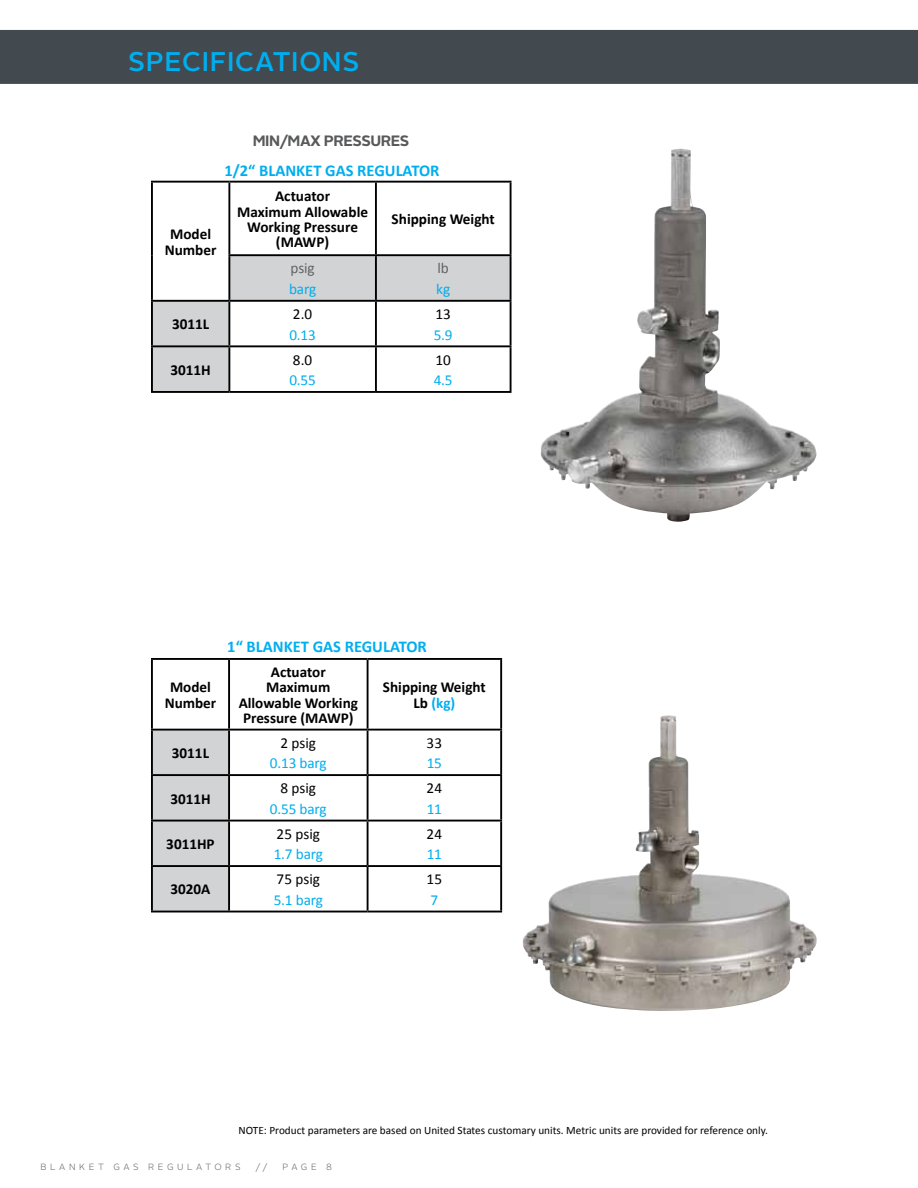
<style>
.page{position:relative;width:918px;height:1188px;background:#fff}
.page>*{position:absolute;margin:0;border:0;box-sizing:border-box;transform-origin:0 0}
.t1{font:500 27px "Alright Sans";letter-spacing:.025em;color:#00aeef}
.t2{font:700 16.5px "Calibri";color:#00aeef}
.t3{font:700 15.15px/15.1px "Calibri";color:#000;text-align:center}
.t4{font:15.15px "Calibri";letter-spacing:-.01em;color:#00aeef}
.t5{font:15.15px "Calibri";color:#000}
.t6{font:15.15px "Calibri";letter-spacing:-.01em;color:#626365}
.t7{font:700 15px "Alright Sans";letter-spacing:-.03em;color:#58595b}
.t8{font:11.25px "Calibri";color:#000}
.t9{font:300 9px "Alright Sans";letter-spacing:.4em;color:#636466}
.s1{color:#00aeef}
</style>
<div class="page">
<div style="left:0;top:30px;width:918px;height:54px;background:#434a4f"></div>
<svg style="left:153px;top:256px;width:357px;height:135px"></svg>
<hr style="left:151px;top:181px;width:78px;height:2px;background:#000">
<hr style="left:151px;top:183px;width:2px;height:72px;background:#000">
<hr style="left:229px;top:181px;width:147px;height:2px;background:#000">
<hr style="left:228px;top:183px;width:2px;height:71px;background:#000">
<hr style="left:376px;top:181px;width:136px;height:2px;background:#000">
<hr style="left:375px;top:183px;width:2px;height:71px;background:#000">
<hr style="left:510px;top:183px;width:2px;height:71px;background:#000">
<hr style="left:151px;top:255px;width:2px;height:45px;background:#000">
<hr style="left:228px;top:254px;width:148px;height:2px;background:#000">
<hr style="left:228px;top:256px;width:2px;height:44px;background:#000">
<hr style="left:376px;top:254px;width:136px;height:2px;background:#000">
<hr style="left:375px;top:256px;width:2px;height:44px;background:#000">
<hr style="left:510px;top:256px;width:2px;height:44px;background:#000">
<hr style="left:151px;top:300px;width:78px;height:2px;background:#000">
<hr style="left:151px;top:302px;width:2px;height:43px;background:#000">
<hr style="left:229px;top:300px;width:147px;height:2px;background:#000">
<hr style="left:228px;top:302px;width:2px;height:43px;background:#000">
<hr style="left:376px;top:300px;width:136px;height:2px;background:#000">
<hr style="left:375px;top:302px;width:2px;height:43px;background:#000">
<hr style="left:510px;top:302px;width:2px;height:43px;background:#000">
<hr style="left:151px;top:345px;width:78px;height:2px;background:#000">
<hr style="left:151px;top:347px;width:2px;height:44px;background:#000">
<hr style="left:229px;top:345px;width:147px;height:2px;background:#000">
<hr style="left:228px;top:347px;width:2px;height:44px;background:#000">
<hr style="left:376px;top:345px;width:136px;height:2px;background:#000">
<hr style="left:375px;top:347px;width:2px;height:44px;background:#000">
<hr style="left:510px;top:347px;width:2px;height:44px;background:#000">
<hr style="left:151px;top:391px;width:78px;height:2px;background:#000">
<hr style="left:229px;top:391px;width:147px;height:2px;background:#000">
<hr style="left:376px;top:391px;width:136px;height:2px;background:#000">
<div style="left:153px;top:731px;width:75px;height:180px;background:#d1d3d4"></div>
<hr style="left:151px;top:658px;width:78px;height:2px;background:#000">
<hr style="left:151px;top:660px;width:2px;height:69px;background:#000">
<hr style="left:229px;top:658px;width:139px;height:2px;background:#000">
<hr style="left:228px;top:660px;width:2px;height:69px;background:#000">
<hr style="left:368px;top:658px;width:134px;height:2px;background:#000">
<hr style="left:367px;top:660px;width:2px;height:69px;background:#000">
<hr style="left:500px;top:660px;width:2px;height:69px;background:#000">
<hr style="left:151px;top:729px;width:78px;height:2px;background:#000">
<hr style="left:151px;top:731px;width:2px;height:43px;background:#000">
<hr style="left:229px;top:729px;width:139px;height:2px;background:#000">
<hr style="left:228px;top:731px;width:2px;height:43px;background:#000">
<hr style="left:368px;top:729px;width:134px;height:2px;background:#000">
<hr style="left:367px;top:731px;width:2px;height:43px;background:#000">
<hr style="left:500px;top:731px;width:2px;height:43px;background:#000">
<hr style="left:151px;top:774px;width:78px;height:2px;background:#000">
<hr style="left:151px;top:776px;width:2px;height:44px;background:#000">
<hr style="left:229px;top:774px;width:139px;height:2px;background:#000">
<hr style="left:228px;top:776px;width:2px;height:44px;background:#000">
<hr style="left:368px;top:774px;width:134px;height:2px;background:#000">
<hr style="left:367px;top:776px;width:2px;height:44px;background:#000">
<hr style="left:500px;top:776px;width:2px;height:44px;background:#000">
<hr style="left:151px;top:820px;width:78px;height:2px;background:#000">
<hr style="left:151px;top:822px;width:2px;height:43px;background:#000">
<hr style="left:229px;top:820px;width:139px;height:2px;background:#000">
<hr style="left:228px;top:822px;width:2px;height:43px;background:#000">
<hr style="left:368px;top:820px;width:134px;height:2px;background:#000">
<hr style="left:367px;top:822px;width:2px;height:43px;background:#000">
<hr style="left:500px;top:822px;width:2px;height:43px;background:#000">
<hr style="left:151px;top:865px;width:78px;height:2px;background:#000">
<hr style="left:151px;top:867px;width:2px;height:44px;background:#000">
<hr style="left:229px;top:865px;width:139px;height:2px;background:#000">
<hr style="left:228px;top:867px;width:2px;height:44px;background:#000">
<hr style="left:368px;top:865px;width:134px;height:2px;background:#000">
<hr style="left:367px;top:867px;width:2px;height:44px;background:#000">
<hr style="left:500px;top:867px;width:2px;height:44px;background:#000">
<hr style="left:151px;top:911px;width:78px;height:1px;background:#000">
<hr style="left:229px;top:911px;width:139px;height:1px;background:#000">
<hr style="left:368px;top:911px;width:134px;height:1px;background:#000">
<img style="left:523px;top:716px;width:282px;height:295px">
<img style="left:540px;top:150px;width:235px;height:372px">
<h1 class="t1" style="left:128px;top:43px;width:233px">SPECIFICATIONS</h1>
<p class="t3" style="left:165px;top:227px;width:53px">Model<br>Number</p>
<p class="t3" style="left:172px;top:317px;width:39px">3011L</p>
<p class="t3" style="left:170px;top:362px;width:42px">3011H</p>
<p class="t7" style="left:253px;top:131px;width:158px">MIN/MAX PRESSURES</p>
<p class="t2" style="left:224px;top:160px;width:215px">1/2“ BLANKET GAS REGULATOR</p>
<p class="t3" style="left:237px;top:189px;width:132px">Actuator<br>Maximum Allowable<br>Working Pressure (MAWP)</p>
<p class="t3" style="left:392px;top:212px;width:105px">Shipping Weight</p>
<p class="t6" style="left:291px;top:259px;width:26px">psig</p>
<p class="t4" style="left:289px;top:279px;width:29px">barg</p>
<p class="t6" style="left:438px;top:259px;width:13px">lb</p>
<p class="t4" style="left:436px;top:279px;width:15px">kg</p>
<p class="t5" style="left:293px;top:304px;width:21px">2.0</p>
<p class="t4" style="left:289px;top:325px;width:28px">0.13</p>
<p class="t5" style="left:436px;top:304px;width:17px">13</p>
<p class="t4" style="left:434px;top:325px;width:20px">5.9</p>
<p class="t5" style="left:293px;top:350px;width:21px">8.0</p>
<p class="t4" style="left:289px;top:370px;width:28px">0.55</p>
<p class="t5" style="left:436px;top:350px;width:17px">10</p>
<p class="t4" style="left:434px;top:370px;width:20px">4.5</p>
<p class="t3" style="left:165px;top:680px;width:53px">Model<br>Number</p>
<p class="t3" style="left:172px;top:745px;width:39px">3011L</p>
<p class="t3" style="left:170px;top:791px;width:42px">3011H</p>
<p class="t3" style="left:166px;top:836px;width:50px">3011HP</p>
<p class="t3" style="left:171px;top:882px;width:41px">3020A</p>
<p class="t2" style="left:227px;top:636px;width:200px">1“ BLANKET GAS REGULATOR</p>
<p class="t3" style="left:239px;top:665px;width:121px">Actuator<br>Maximum<br>Allowable Working<br>Pressure (MAWP)</p>
<p class="t3" style="left:383px;top:680px;width:104px">Shipping Weight<br>Lb <span class="s1">(kg)</span></p>
<p class="t5" style="left:280px;top:733px;width:37px">2 psig</p>
<p class="t4" style="left:270px;top:754px;width:58px">0.13 barg</p>
<p class="t5" style="left:427px;top:733px;width:17px">33</p>
<p class="t4" style="left:427px;top:754px;width:17px">15</p>
<p class="t5" style="left:280px;top:779px;width:37px">8 psig</p>
<p class="t4" style="left:270px;top:799px;width:58px">0.55 barg</p>
<p class="t5" style="left:427px;top:779px;width:17px">24</p>
<p class="t4" style="left:427px;top:799px;width:17px">11</p>
<p class="t5" style="left:277px;top:824px;width:45px">25 psig</p>
<p class="t4" style="left:274px;top:845px;width:51px">1.7 barg</p>
<p class="t5" style="left:427px;top:824px;width:17px">24</p>
<p class="t4" style="left:427px;top:845px;width:17px">11</p>
<p class="t5" style="left:277px;top:870px;width:45px">75 psig</p>
<p class="t4" style="left:274px;top:890px;width:51px">5.1 barg</p>
<p class="t5" style="left:427px;top:870px;width:17px">15</p>
<p class="t4" style="left:431px;top:890px;width:9px">7</p>
<p class="t8" style="left:239px;top:1123px;width:531px">NOTE: Product parameters are based on United States customary units. Metric units are provided for reference only.</p>
<p class="t9" style="left:40px;top:1161px;width:202px">BLANKET GAS REGULATORS</p>
<p class="t9" style="left:256px;top:1161px;width:13px">/ /</p>
<p class="t9" style="left:283px;top:1161px;width:51px">PAGE 8</p>
</div>
